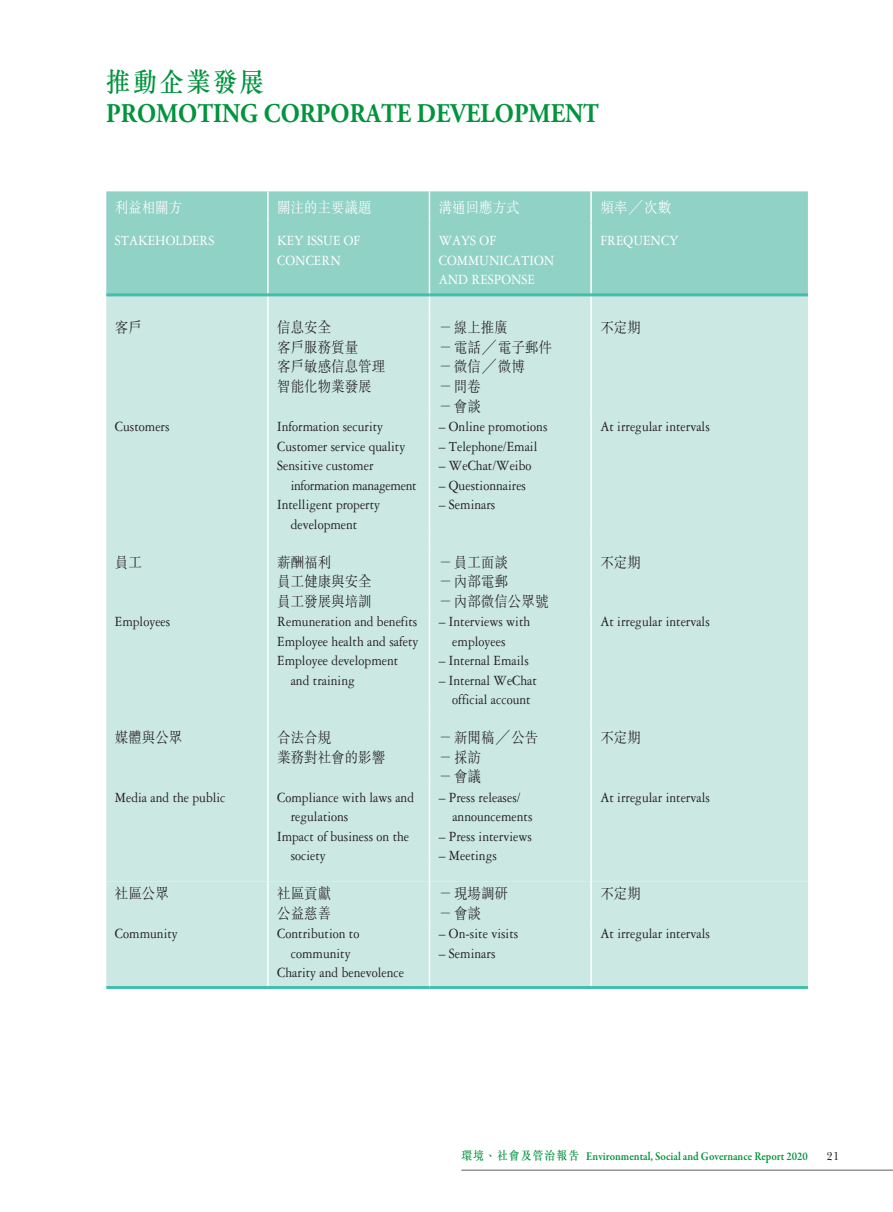
<style>
.page{position:relative;width:893px;height:1212px;background:#fff}
.page>*{position:absolute;margin:0;border:0;box-sizing:border-box;transform-origin:0 0}
.t1{font:700 27px "Adobe Garamond Pro";color:#00943d;scale:.9 1}
.t2{font:500 27px "M Sung HK";letter-spacing:.1em;color:#00943d;scale:.9 1}
.t3{font:15px/19.5px "Garamond 3 LT Std";color:#231f20;scale:.9 1}
.t4{font:300 15px/19.5px "M Sung HK";color:#231f20;scale:.9 1}
.t5{font:15px/19.5px "Garamond 3 LT Std";color:#fff;scale:.9 1}
.t6{font:300 15px "M Sung HK";color:#fff;scale:.9 1}
.t7{font:15px "Garamond 3 LT Std";letter-spacing:-.02em;color:#231f20;scale:.9 1}
.t8{font:600 12px "Garamond Premr Pro";color:#00943d;scale:.9 1}
.t9{font:500 12px "M Sung HK";color:#231f20;scale:.9 1}
.s1{font-family:"M Sung HK";font-weight:500}
</style>
<div class="page">
<hr style="left:461px;top:1169px;width:432px;height:2px;background:#939598">
<div style="left:106px;top:191px;width:702px;height:102px;background:#91d2c7"></div>
<div style="left:106px;top:296px;width:702px;height:585px;background:#cbe8e2"></div>
<div style="left:106px;top:881px;width:702px;height:105px;background:#cbe8e2"></div>
<hr style="left:267px;top:191px;width:2px;height:33px;background:#fff">
<hr style="left:429px;top:191px;width:1px;height:33px;background:#fff">
<hr style="left:590px;top:191px;width:2px;height:33px;background:#fff">
<hr style="left:267px;top:224px;width:2px;height:69px;background:#fff">
<hr style="left:429px;top:224px;width:1px;height:69px;background:#fff">
<hr style="left:590px;top:224px;width:2px;height:69px;background:#fff">
<hr style="left:267px;top:296px;width:2px;height:20px;background:#fff">
<svg style="left:429px;top:296px;width:1px;height:20px"></svg>
<hr style="left:590px;top:296px;width:2px;height:20px;background:#fff">
<hr style="left:106px;top:293px;width:162px;height:3px;background:#45bfad">
<hr style="left:268px;top:293px;width:161px;height:3px;background:#45bfad">
<hr style="left:429px;top:293px;width:162px;height:3px;background:#45bfad">
<hr style="left:591px;top:293px;width:217px;height:3px;background:#45bfad">
<hr style="left:267px;top:316px;width:2px;height:97px;background:#fff">
<hr style="left:429px;top:316px;width:1px;height:97px;background:#fff">
<hr style="left:590px;top:316px;width:2px;height:97px;background:#fff">
<hr style="left:267px;top:413px;width:2px;height:117px;background:#fff">
<hr style="left:429px;top:413px;width:1px;height:117px;background:#fff">
<hr style="left:590px;top:413px;width:2px;height:117px;background:#fff">
<hr style="left:267px;top:530px;width:2px;height:20px;background:#fff">
<svg style="left:429px;top:530px;width:1px;height:20px"></svg>
<hr style="left:590px;top:530px;width:2px;height:20px;background:#fff">
<hr style="left:267px;top:550px;width:2px;height:58px;background:#fff">
<hr style="left:429px;top:550px;width:1px;height:58px;background:#fff">
<hr style="left:590px;top:550px;width:2px;height:58px;background:#fff">
<hr style="left:267px;top:608px;width:2px;height:98px;background:#fff">
<hr style="left:429px;top:608px;width:1px;height:98px;background:#fff">
<hr style="left:590px;top:608px;width:2px;height:98px;background:#fff">
<svg style="left:267px;top:706px;width:2px;height:19px"></svg>
<svg style="left:429px;top:706px;width:1px;height:19px"></svg>
<svg style="left:590px;top:706px;width:2px;height:19px"></svg>
<hr style="left:267px;top:725px;width:2px;height:59px;background:#fff">
<hr style="left:429px;top:725px;width:1px;height:59px;background:#fff">
<hr style="left:590px;top:725px;width:2px;height:59px;background:#fff">
<hr style="left:267px;top:784px;width:2px;height:78px;background:#fff">
<hr style="left:429px;top:784px;width:1px;height:78px;background:#fff">
<hr style="left:590px;top:784px;width:2px;height:78px;background:#fff">
<svg style="left:267px;top:862px;width:2px;height:19px"></svg>
<svg style="left:429px;top:862px;width:1px;height:19px"></svg>
<svg style="left:590px;top:862px;width:2px;height:19px"></svg>
<hr style="left:267px;top:881px;width:2px;height:39px;background:#fff">
<hr style="left:429px;top:881px;width:1px;height:39px;background:#fff">
<hr style="left:590px;top:881px;width:2px;height:39px;background:#fff">
<hr style="left:106px;top:986px;width:162px;height:3px;background:#45bfad">
<hr style="left:268px;top:986px;width:161px;height:3px;background:#45bfad">
<hr style="left:429px;top:986px;width:162px;height:3px;background:#45bfad">
<hr style="left:591px;top:986px;width:217px;height:3px;background:#45bfad">
<hr style="left:267px;top:920px;width:2px;height:66px;background:#fff">
<hr style="left:429px;top:920px;width:1px;height:66px;background:#fff">
<hr style="left:590px;top:920px;width:2px;height:66px;background:#fff">
<h1 class="t2" style="left:106px;top:63px;width:177px">推動企業發展</h1>
<h1 class="t1" style="left:106px;top:98px;width:549px">PROMOTING CORPORATE DEVELOPMENT</h1>
<p class="t6" style="left:115px;top:197px;width:76px">利益相關方</p>
<p class="t6" style="left:277px;top:197px;width:106px">關注的主要議題</p>
<p class="t6" style="left:439px;top:197px;width:91px">溝通回應方式</p>
<p class="t6" style="left:600px;top:197px;width:80px">頻率╱次數</p>
<p class="t5" style="left:115px;top:231px;width:112px">STAKEHOLDERS</p>
<p class="t5" style="left:277px;top:231px;width:94px">KEY ISSUE OF<br>CONCERN</p>
<p class="t5" style="left:439px;top:231px;width:130px">WAYS OF<br>COMMUNICATION<br>AND RESPONSE</p>
<p class="t5" style="left:600px;top:231px;width:88px">FREQUENCY</p>
<p class="t4" style="left:115px;top:318px;width:31px">客戶</p>
<p class="t4" style="left:277px;top:318px;width:121px">信息安全<br>客戶服務質量<br>客戶敏感信息管理智能化物業發展</p>
<p class="t4" style="left:439px;top:318px;width:127px">－線上推廣<br>－電話╱電子郵件－微信╱微博<br>－問卷<br>－會談</p>
<p class="t4" style="left:600px;top:318px;width:46px">不定期</p>
<p class="t3" style="left:115px;top:417px;width:62px">Customers</p>
<p class="t3" style="left:277px;top:417px;width:144px">Information security<br>Customer service quality<br>Sensitive customer</p>
<p class="t7" style="left:291px;top:477px;width:141px">information management</p>
<p class="t3" style="left:277px;top:495px;width:116px">Intelligent property</p>
<p class="t3" style="left:291px;top:514px;width:76px">development</p>
<p class="t3" style="left:439px;top:417px;width:122px">– Online promotions</p>
<p class="t3" style="left:439px;top:436px;width:111px">– Telephone/Email</p>
<p class="t3" style="left:439px;top:456px;width:104px">– WeChat/Weibo</p>
<p class="t3" style="left:439px;top:475px;width:99px">– Questionnaires</p>
<p class="t3" style="left:439px;top:495px;width:64px">– Seminars</p>
<p class="t3" style="left:600px;top:417px;width:123px">At irregular intervals</p>
<p class="t4" style="left:115px;top:552px;width:31px">員工</p>
<p class="t4" style="left:277px;top:552px;width:106px">薪酬福利<br>員工健康與安全員工發展與培訓</p>
<p class="t4" style="left:439px;top:552px;width:123px">－員工面談<br>－內部電郵<br>－內部微信公眾號</p>
<p class="t4" style="left:600px;top:552px;width:46px">不定期</p>
<p class="t3" style="left:115px;top:612px;width:63px">Employees</p>
<p class="t3" style="left:277px;top:612px;width:157px">Remuneration and benefits</p>
<p class="t3" style="left:277px;top:631px;width:159px">Employee health and safety</p>
<p class="t3" style="left:277px;top:651px;width:136px">Employee development</p>
<p class="t3" style="left:291px;top:670px;width:73px">and training</p>
<p class="t3" style="left:600px;top:612px;width:123px">At irregular intervals</p>
<p class="t3" style="left:452px;top:612px;width:88px;text-indent:-14px">– Interviews with employees</p>
<p class="t3" style="left:439px;top:651px;width:102px">– Internal Emails</p>
<p class="t3" style="left:439px;top:670px;width:111px;text-align:center">– Internal WeChat official account</p>
<p class="t4" style="left:115px;top:727px;width:76px">媒體與公眾</p>
<p class="t4" style="left:277px;top:727px;width:121px">合法合規<br>業務對社會的影響</p>
<p class="t4" style="left:439px;top:727px;width:112px">－新聞稿╱公告－採訪<br>－會議</p>
<p class="t4" style="left:600px;top:727px;width:46px">不定期</p>
<p class="t3" style="left:115px;top:787px;width:124px">Media and the public</p>
<p class="t3" style="left:277px;top:787px;width:154px">Compliance with laws and</p>
<p class="t3" style="left:291px;top:807px;width:66px">regulations</p>
<p class="t3" style="left:277px;top:826px;width:148px">Impact of business on the</p>
<p class="t3" style="left:291px;top:846px;width:41px">society</p>
<p class="t3" style="left:600px;top:787px;width:123px">At irregular intervals</p>
<p class="t3" style="left:452px;top:787px;width:91px;text-indent:-14px">– Press releases/ announcements</p>
<p class="t3" style="left:439px;top:826px;width:105px">– Press interviews</p>
<p class="t3" style="left:439px;top:846px;width:66px">– Meetings</p>
<p class="t4" style="left:115px;top:883px;width:61px">社區公眾</p>
<p class="t4" style="left:277px;top:883px;width:61px">社區貢獻公益慈善</p>
<p class="t4" style="left:439px;top:883px;width:78px">－現場調研－會談</p>
<p class="t4" style="left:600px;top:883px;width:46px">不定期</p>
<p class="t3" style="left:115px;top:924px;width:71px">Community</p>
<p class="t3" style="left:277px;top:924px;width:93px">Contribution to</p>
<p class="t3" style="left:291px;top:943px;width:68px">community</p>
<p class="t3" style="left:277px;top:963px;width:142px">Charity and benevolence</p>
<p class="t3" style="left:600px;top:924px;width:123px">At irregular intervals</p>
<p class="t3" style="left:439px;top:924px;width:90px">– On-site visits</p>
<p class="t3" style="left:439px;top:943px;width:64px">– Seminars</p>
<p class="t8" style="left:461px;top:1149px;width:386px"><span class="s1">環境、社會及管治報告</span> Environmental, Social and Governance Report 2020</p>
<p class="t9" style="left:827px;top:1147px;width:15px">21</p>
</div>
